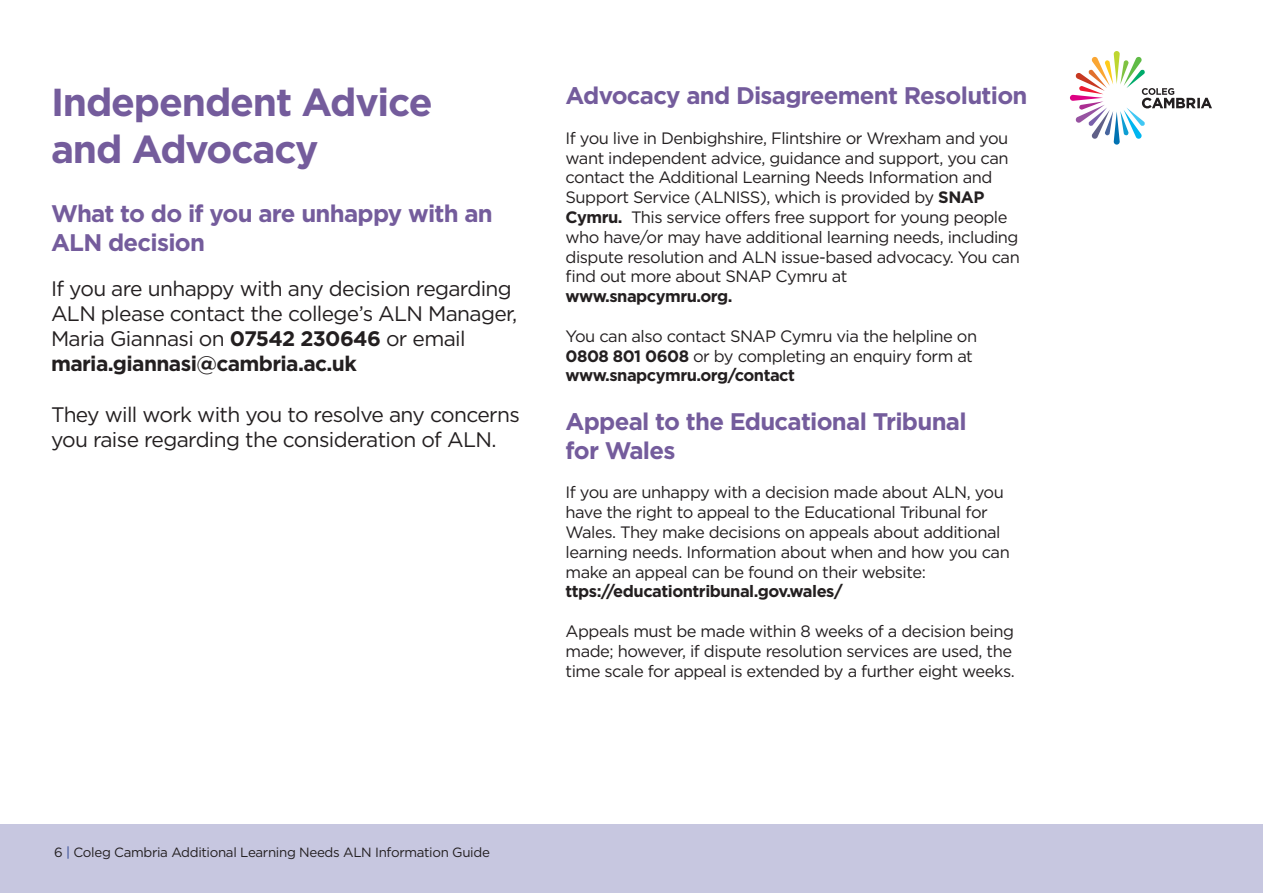
<style>
.page{position:relative;width:1263px;height:893px;background:#fff}
.page>*{position:absolute;margin:0;border:0;box-sizing:border-box;transform-origin:0 0}
.t1{font:700 39px/46.8px "Gotham";letter-spacing:-.03em;color:#745c9c}
.t2{font:700 24px/28.8px "Gotham";letter-spacing:-.03em;color:#745c9c}
.t3{font:21px/25.2px "Gotham";letter-spacing:-.03em;color:#231f20}
.t4{font:16.5px/19.8px "Gotham";letter-spacing:-.03em;color:#231f20}
.t5{font:13.35px "Gotham";letter-spacing:-.025em;color:#231f20}
.s1{font-weight:700}
.s2{color:#253f8e}
</style>
<div class="page">
<div style="left:0;top:825px;width:1263px;height:68px;background:#c7c7e0"></div>
<svg style="left:1070px;top:51px;width:142px;height:94px"></svg>
<p class="t1" style="left:51px;top:79px;width:383px">Independent Advice and Advocacy</p>
<p class="t2" style="left:51px;top:199px;width:443px">What to do if you are unhappy with an<br>ALN decision</p>
<p class="t3" style="left:51px;top:275px;width:468px">If you are unhappy with any decision regarding ALN please contact the college’s ALN Manager, Maria Giannasi on <span class="s1">07542 230646</span> or email <span class="s1">maria.giannasi@cambria.ac.uk</span></p>
<p class="t3" style="left:51px;top:401px;width:470px">They will work with you to resolve any concerns you raise regarding the consideration of ALN.</p>
<p class="t2" style="left:566px;top:81px;width:463px">Advocacy and Disagreement Resolution</p>
<p class="t4" style="left:566px;top:128px;width:456px">If you live in Denbighshire, Flintshire or Wrexham and you want independent advice, guidance and support, you can contact the Additional Learning Needs Information and Support Service (ALNISS), which is provided by <span class="s1">SNAP Cymru.</span> This service offers free support for young people who have/or may have additional learning needs, including dispute resolution and ALN issue-based advocacy. You can find out more about SNAP Cymru at<br><span class="s1">www.snapcymru.org.</span></p>
<p class="t4" style="left:566px;top:326px;width:413px">You can also contact SNAP Cymru via the helpline on<br><span class="s1">0808 801 0608</span> or by completing an enquiry form at <span class="s1">www.snapcymru.org/contact</span></p>
<p class="t2" style="left:566px;top:407px;width:403px">Appeal to the Educational Tribunal for Wales</p>
<p class="t4" style="left:566px;top:482px;width:446px">If you are unhappy with a decision made about ALN, you have the right to appeal to the Educational Tribunal for Wales. They make decisions on appeals about additional learning needs. Information about when and how you can make an appeal can be found on their website: <span class="s1">ttps://educationtribunal.gov.wales/</span></p>
<p class="t4" style="left:566px;top:621px;width:451px">Appeals must be made within 8 weeks of a decision being made; however, if dispute resolution services are used, the time scale for appeal is extended by a further eight weeks.</p>
<p class="t5" style="left:54px;top:844px;width:437px">6 <span class="s2">|</span> Coleg Cambria Additional Learning Needs ALN Information Guide</p>
</div>
